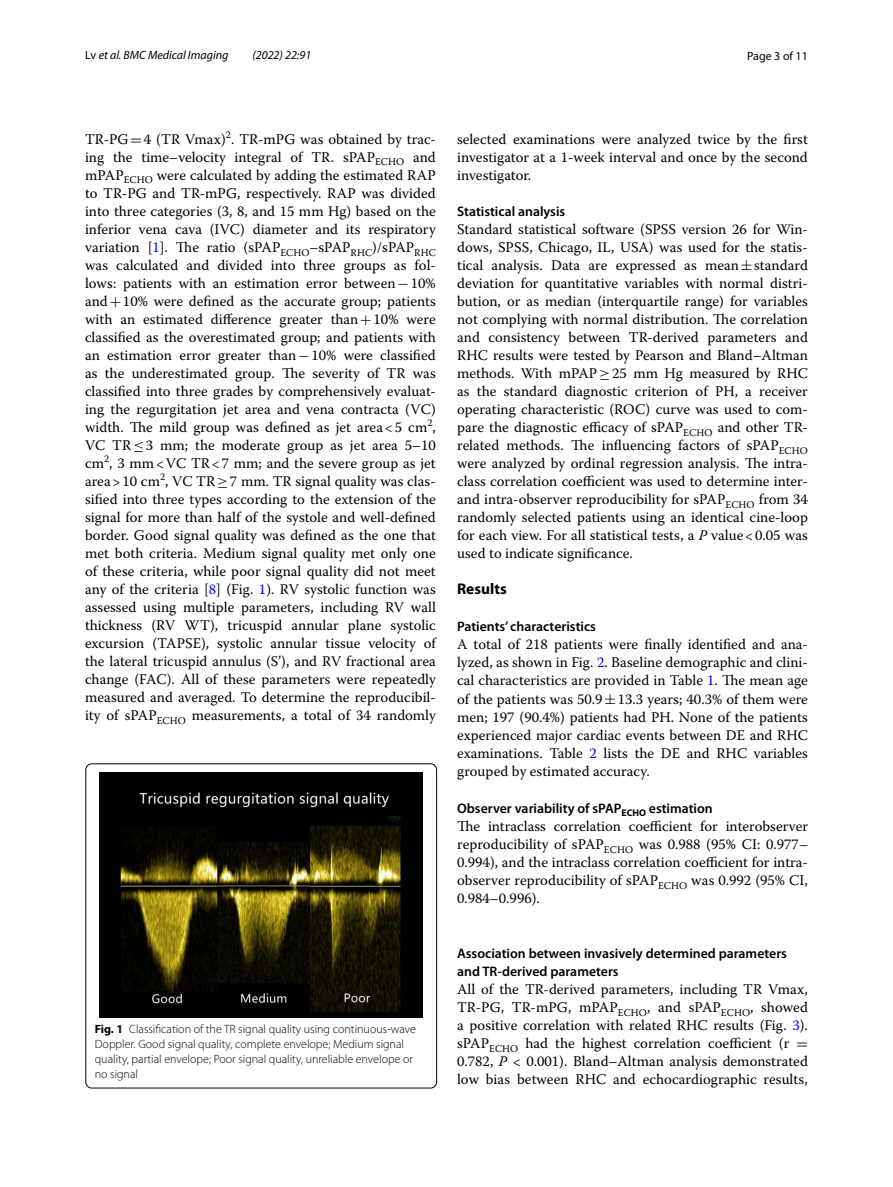
<style>
.page{position:relative;width:893px;height:1187px;background:#fff}
.page>*{position:absolute;margin:0;border:0;box-sizing:border-box;transform-origin:0 0}
.t1{font:700 15.45px "Myriad Pro";color:#000}
.t2{font:14.7px/18px "Warnock Pro";color:#000;text-align:justify}
.t3{font:600 13.8px/18px "Myriad Pro";color:#000}
.t4{font:300 12px/15px "Myriad Pro";color:#000}
.t5{font:italic 12px "Myriad Pro";color:#000}
.t6{font:12px "Myriad Pro";color:#000}
.s1{font-style:normal}
.s2{font-family:"MTSY"}
.s3{color:#00f}
.s4{font-style:italic}
.s5{font-weight:700}
</style>
<div class="page">
<img style="left:100px;top:772px;width:323px;height:245px">
<div style="left:86px;top:763px;width:351px;height:325px;border:1px solid #000;border-radius:6px"></div>
<p class="t5" style="left:85px;top:48px;width:145px"><span class="s1">Lv</span> et al. BMC Medical Imaging</p>
<p class="t5" style="left:252px;top:48px;width:60px">(2022) 22:91</p>
<p class="t6" style="left:747px;top:48px;width:62px">Page 3 of 11</p>
<p class="t2" style="left:85px;top:130px;width:352px">TR-PG<span class="s2">=</span>4 (TR Vmax)<sup>2</sup>. TR-mPG was obtained by trac&shy;ing the time–velocity integral of TR. sPAP<sub>ECHO</sub> and mPAP<sub>ECHO</sub> were calculated by adding the estimated RAP to TR-PG and TR-mPG, respectively. RAP was divided into three categories (3, 8, and 15 mm Hg) based on the inferior vena cava (IVC) diameter and its respiratory variation [<span class="s3">1</span>]. The ratio (sPAP<sub>ECHO</sub>–sPAP<sub>RHC</sub>)/sPAP<sub>RHC </sub>was calculated and divided into three groups as fol&shy;lows: patients with an estimation error between<span class="s2">−</span>10% and<span class="s2">+</span>10% were defined as the accurate group; patients with an estimated difference greater than<span class="s2">+</span>10% were classified as the overestimated group; and patients with an estimation error greater than<span class="s2">−</span>10% were classified as the underestimated group. The severity of TR was classified into three grades by comprehensively evaluat&shy;ing the regurgitation jet area and vena contracta (VC) width. The mild group was defined as jet area&lt;5 cm<sup>2</sup>, VC TR<span class="s2">≤</span>3 mm; the moderate group as jet area 5–10 cm<sup>2</sup>, 3 mm&lt;VC TR&lt;7 mm; and the severe group as jet area&gt;10 cm<sup>2</sup>, VC TR<span class="s2">≥</span>7 mm. TR signal quality was clas&shy;sified into three types according to the extension of the signal for more than half of the systole and well-defined border. Good signal quality was defined as the one that met both criteria. Medium signal quality met only one of these criteria, while poor signal quality did not meet any of the criteria [<span class="s3">8</span>] (Fig. <span class="s3">1</span>). RV systolic function was assessed using multiple parameters, including RV wall thickness (RV WT), tricuspid annular plane systolic excursion (TAPSE), systolic annular tissue velocity of the lateral tricuspid annulus (S’), and RV fractional area change (FAC). All of these parameters were repeatedly measured and averaged. To determine the reproducibil&shy;ity of sPAP<sub>ECHO</sub> measurements, a total of 34 randomly</p>
<p class="t2" style="left:457px;top:130px;width:352px">selected examinations were analyzed twice by the first investigator at a 1-week interval and once by the second investigator.</p>
<p class="t3" style="left:457px;top:202px;width:110px">Statistical analysis</p>
<p class="t2" style="left:457px;top:220px;width:352px">Standard statistical software (SPSS version 26 for Win&shy;dows, SPSS, Chicago, IL, USA) was used for the statis&shy;tical analysis. Data are expressed as mean<span class="s2">±</span>standard deviation for quantitative variables with normal distri&shy;bution, or as median (interquartile range) for variables not complying with normal distribution. The correlation and consistency between TR-derived parameters and RHC results were tested by Pearson and Bland–Altman methods. With mPAP<span class="s2">≥</span>25 mm Hg measured by RHC as the standard diagnostic criterion of PH, a receiver operating characteristic (ROC) curve was used to com&shy;pare the diagnostic efficacy of sPAP<sub>ECHO</sub> and other TR&shy;related methods. The influencing factors of sPAP<sub>ECHO </sub>were analyzed by ordinal regression analysis. The intra&shy;class correlation coefficient was used to determine inter&shy;and intra-observer reproducibility for sPAP<sub>ECHO</sub> from 34 randomly selected patients using an identical cine-loop for each view. For all statistical tests, a <span class="s4">P</span> value&lt;0.05 was used to indicate significance.</p>
<p class="t1" style="left:457px;top:578px;width:51px">Results</p>
<p class="t3" style="left:457px;top:617px;width:140px">Patients’ characteristics</p>
<p class="t2" style="left:457px;top:635px;width:352px">A total of 218 patients were finally identified and ana&shy;lyzed, as shown in Fig. <span class="s3">2</span>. Baseline demographic and clini&shy;cal characteristics are provided in Table <span class="s3">1</span>. The mean age of the patients was 50.9<span class="s2">±</span>13.3 years; 40.3% of them were men; 197 (90.4%) patients had PH. None of the patients experienced major cardiac events between DE and RHC examinations. Table <span class="s3">2</span> lists the DE and RHC variables grouped by estimated accuracy.</p>
<p class="t3" style="left:457px;top:799px;width:257px">Observer variability of sPAP<sub>ECHO</sub> estimation</p>
<p class="t2" style="left:457px;top:816px;width:352px">The intraclass correlation coefficient for interobserver reproducibility of sPAP<sub>ECHO</sub> was 0.988 (95% CI: 0.977– 0.994), and the intraclass correlation coefficient for intra&shy;observer reproducibility of sPAP<sub>ECHO</sub> was 0.992 (95% CI, 0.984–0.996).</p>
<p class="t4" style="left:95px;top:1021px;width:323px"><span class="s5">Fig. 1</span> Classification of the TR signal quality using continuous-wave Doppler. Good signal quality, complete envelope; Medium signal quality, partial envelope; Poor signal quality, unreliable envelope or no signal</p>
<p class="t3" style="left:457px;top:943px;width:331px">Association between invasively determined parameters and TR‑derived parameters</p>
<p class="t2" style="left:457px;top:979px;width:352px">All of the TR-derived parameters, including TR Vmax, TR-PG, TR-mPG, mPAP<sub>ECHO</sub>, and sPAP<sub>ECHO</sub>, showed a positive correlation with related RHC results (Fig. <span class="s3">3</span>). sPAP<sub>ECHO</sub> had the highest correlation coefficient (r <span class="s2">= </span>0.782, <span class="s4">P</span> &lt; 0.001). Bland–Altman analysis demonstrated low bias between RHC and echocardiographic results,</p>
</div>
